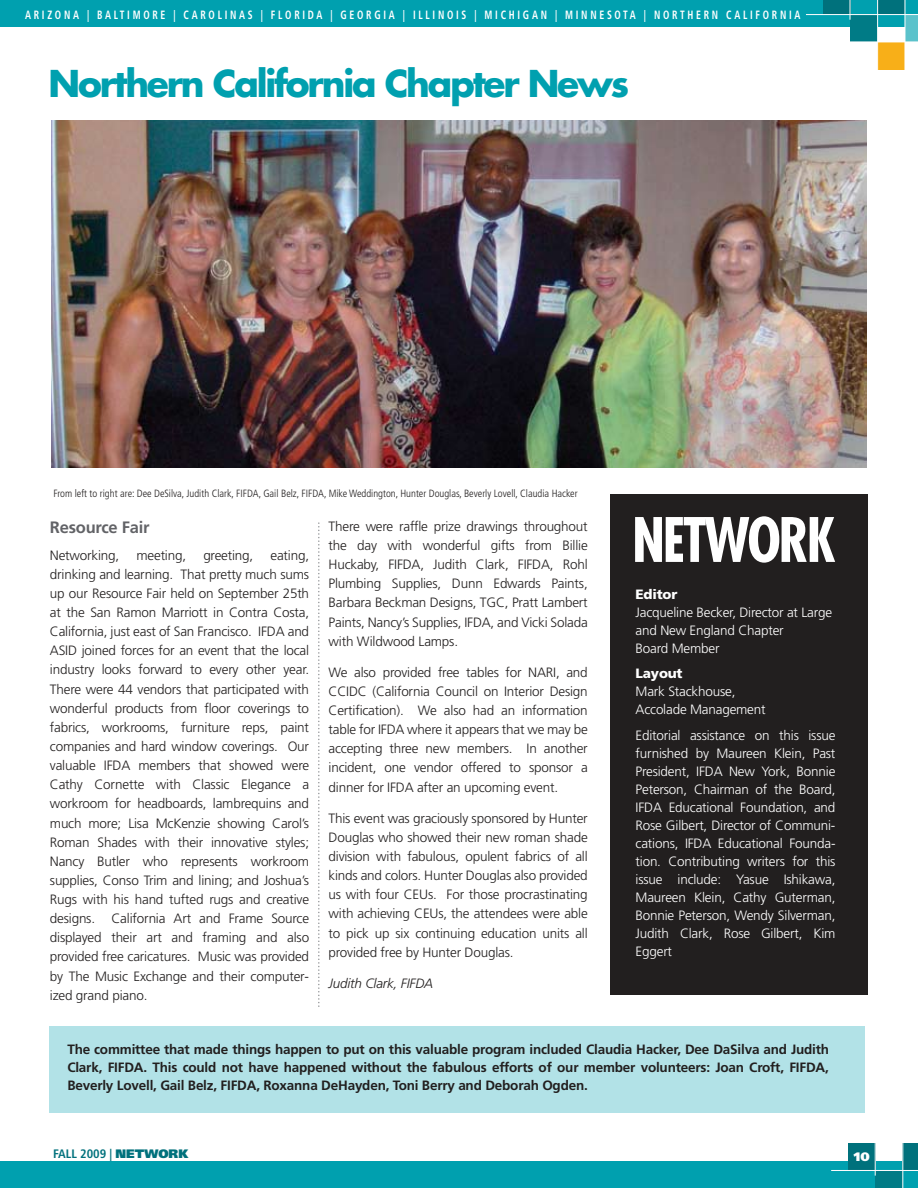
<style>
.page{position:relative;width:918px;height:1188px;background:#fff}
.page>*{position:absolute;margin:0;border:0;box-sizing:border-box;transform-origin:0 0}
.t1{font:700 36px "Futura";letter-spacing:-.06em;color:#00a0af}
.t2{font:700 16.5px "Frutiger";letter-spacing:-.015em;color:#626367}
.t3{font:300 13.5px/19.2px "Frutiger";letter-spacing:-.015em;color:#221f1f;text-align:justify}
.t4{font:300 13.5px/18px "Frutiger";letter-spacing:-.015em;color:#fff}
.t5{font:700 13.5px/18px "Frutiger";letter-spacing:-.015em;color:#221f1f;text-align:justify}
.t6{font:italic 300 13.5px "Frutiger";letter-spacing:-.015em;color:#221f1f}
.t7{font:900 13.5px "Frutiger";letter-spacing:-.015em;color:#fff}
.t8{font:700 condensed 12.3px "Frutiger";color:#00717c}
.t9{font:900 12.3px "Frutiger";color:#fff}
.t10{font:700 condensed 12px "Frutiger";letter-spacing:.28em;color:#fff;scale:.81 1}
.t11{font:300 condensed 10.5px "Frutiger";color:#221f1f}
.s1{font-weight:900;font-stretch:normal}
</style>
<div class="page">
<img style="left:52px;top:120px;width:814px;height:348px">
<div style="left:49px;top:1027px;width:816px;height:86px;background:#b2e2e7"></div>
<svg style="left:318px;top:523px;width:2px;height:483px"></svg>
<div style="left:610px;top:494px;width:257px;height:500px;background:#221f1f"></div>
<svg style="left:635px;top:516px;width:200px;height:47px"></svg>
<div style="left:0;top:0;width:918px;height:27px;background:#00a0af"></div>
<div style="left:878px;top:0;width:27px;height:15px;background:#00717c"></div>
<div style="left:823px;top:0;width:27px;height:15px;background:#00717c"></div>
<div style="left:850px;top:15px;width:28px;height:27px;background:#007b86"></div>
<div style="left:878px;top:42px;width:27px;height:27px;background:#f8af18"></div>
<div style="left:905px;top:15px;width:13px;height:27px;background:#5bc2cb"></div>
<hr style="left:806px;top:14px;width:112px;height:1px;background:#fff">
<hr style="left:822px;top:42px;width:96px;height:1px;background:#fff">
<hr style="left:905px;top:0;width:1px;height:71px;background:#fff">
<hr style="left:877px;top:0;width:1px;height:71px;background:#fff">
<svg style="left:850px;top:0;width:1px;height:20px"></svg>
<div style="left:0;top:1161px;width:918px;height:27px;background:#00a0af"></div>
<div style="left:903px;top:1143px;width:15px;height:28px;background:#00717c"></div>
<div style="left:848px;top:1143px;width:27px;height:28px;background:#00717c"></div>
<div style="left:875px;top:1171px;width:28px;height:17px;background:#007b86"></div>
<hr style="left:831px;top:1170px;width:87px;height:1px;background:#fff">
<hr style="left:902px;top:1142px;width:1px;height:46px;background:#fff">
<hr style="left:875px;top:1142px;width:1px;height:34px;background:#fff">
<p class="t10" style="left:25px;top:8px;width:959px">ARIZONA | BALTIMORE | CAROLINAS | FLORIDA | GEORGIA | ILLINOIS | MICHIGAN | MINNESOTA | NORTHERN CALIFORNIA</p>
<h1 class="t1" style="left:49px;top:60px;width:582px">Northern California Chapter News</h1>
<p class="t11" style="left:53px;top:487px;width:526px">From left to right are: Dee DeSilva, Judith Clark, FIFDA, Gail Belz, FIFDA, Mike Weddington, Hunter Douglas, Beverly Lovell, Claudia Hacker</p>
<p class="t2" style="left:50px;top:518px;width:101px">Resource Fair</p>
<p class="t3" style="left:50px;top:546px;width:71px">Networking,</p>
<p class="t3" style="left:136px;top:546px;width:51px">meeting,</p>
<p class="t3" style="left:203px;top:546px;width:52px">greeting,</p>
<p class="t3" style="left:50px;top:546px;width:261px;text-indent:221px">eating, drinking and learning. That pretty much sums up our Resource Fair held on September 25th at the San Ramon Marriott in Contra Costa, California, just east of San Francisco. IFDA and ASID joined forces for an event that the local industry looks forward to every other year.<br>There were 44 vendors that participated with wonderful products from floor coverings to fabrics, workrooms, furniture reps, paint companies and hard window coverings. Our valuable IFDA members that showed were Cathy Cornette with Classic Elegance a workroom for headboards, lambrequins and much more; Lisa McKenzie showing Carol’s Roman Shades with their innovative styles; Nancy Butler who represents workroom supplies, Conso Trim and lining; and Joshua’s Rugs with his hand tufted rugs and creative designs. California Art and Frame Source displayed their art and framing and also provided free caricatures. Music was provided by The Music Exchange and their computer&shy;ized grand piano.</p>
<p class="t3" style="left:329px;top:517px;width:261px">There were raffle prize drawings throughout the day with wonderful gifts from Billie Huckaby, FIFDA, Judith Clark, FIFDA, Rohl Plumbing Supplies, Dunn Edwards Paints, Barbara Beckman Designs, TGC, Pratt Lambert Paints, Nancy’s Supplies, IFDA, and Vicki Solada with Wildwood Lamps.</p>
<p class="t3" style="left:329px;top:663px;width:261px">We also provided free tables for NARI, and CCIDC (California Council on Interior Design Certification). We also had an information table for IFDA where it appears that we may be accepting three new members. In another incident, one vendor offered to sponsor a dinner for IFDA after an upcoming event.</p>
<p class="t3" style="left:329px;top:809px;width:261px">This event was graciously sponsored by Hunter Douglas who showed their new roman shade division with fabulous, opulent fabrics of all kinds and colors. Hunter Douglas also provided us with four CEUs. For those procrastinating with achieving CEUs, the attendees were able to pick up six continuing education units all provided free by Hunter Douglas.</p>
<p class="t6" style="left:329px;top:975px;width:106px">Judith Clark, FIFDA</p>
<p class="t7" style="left:636px;top:586px;width:43px">Editor</p>
<p class="t4" style="left:636px;top:603px;width:198px">Jacqueline Becker, Director at Large and New England Chapter<br>Board Member</p>
<p class="t7" style="left:636px;top:665px;width:49px">Layout</p>
<p class="t4" style="left:636px;top:683px;width:132px">Mark Stackhouse,<br>Accolade Management</p>
<p class="t4" style="left:636px;top:726px;width:201px;text-align:justify">Editorial assistance on this issue furnished by Maureen Klein, Past President, IFDA New York, Bonnie Peterson, Chairman of the Board, IFDA Educational Foundation, and Rose Gilbert, Director of Communi&shy;cations, IFDA Educational Founda&shy;tion. Contributing writers for this issue include: Yasue Ishikawa, Maureen Klein, Cathy Guterman, Bonnie Peterson, Wendy Silverman, Judith Clark, Rose Gilbert, Kim Eggert</p>
<p class="t5" style="left:67px;top:1040px;width:763px">The committee that made things happen to put on this valuable program included Claudia Hacker, Dee DaSilva and Judith Clark, FIFDA. This could not have happened without the fabulous efforts of our member volunteers: Joan Croft, FIFDA, Beverly Lovell, Gail Belz, FIFDA, Roxanna DeHayden, Toni Berry and Deborah Ogden.</p>
<p class="t8" style="left:53px;top:1147px;width:137px">FALL 2009 | <span class="s1">NETWORK</span></p>
<p class="t9" style="left:854px;top:1149px;width:17px">10</p>
</div>
